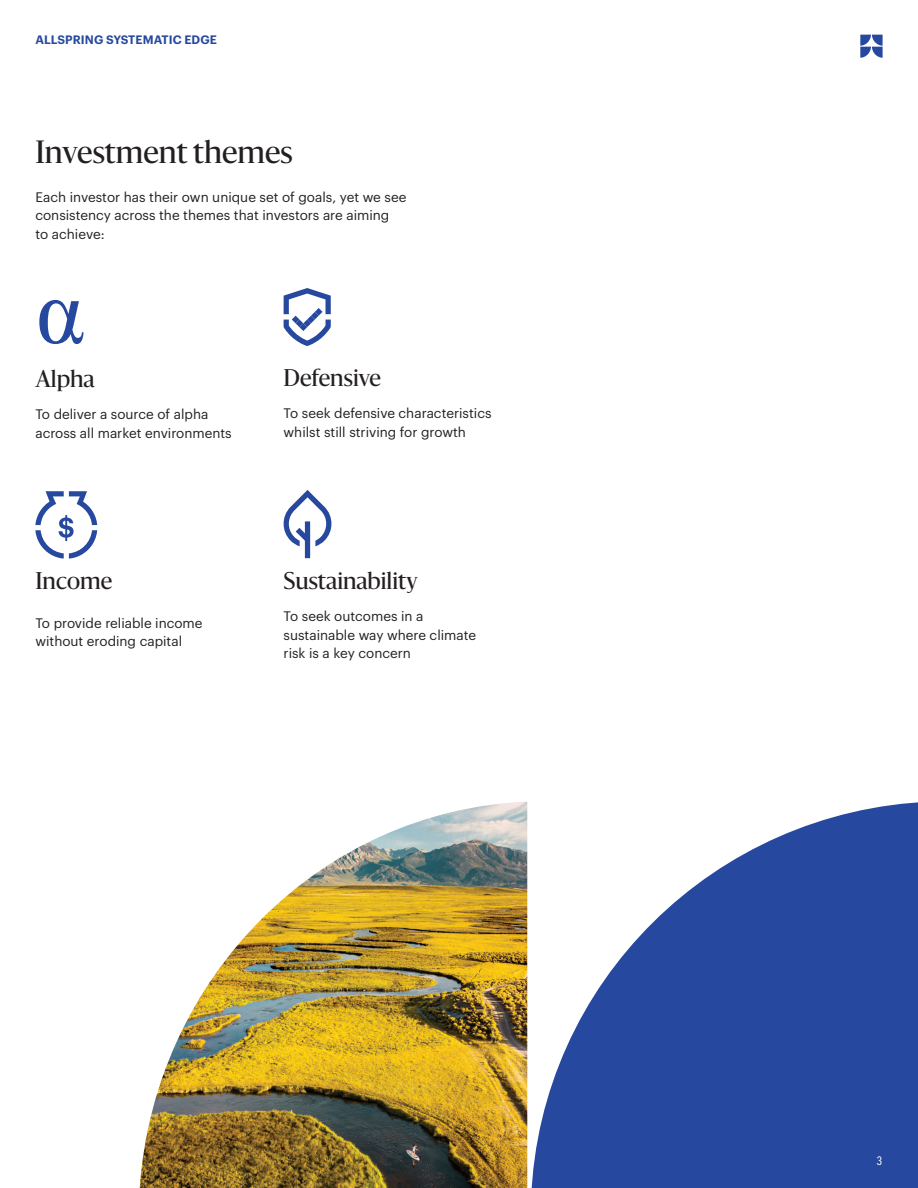
<style>
.page{position:relative;width:918px;height:1188px;background:#fff}
.page>*{position:absolute;margin:0;border:0;box-sizing:border-box;transform-origin:0 0}
.Heading_second_level{font:93px "Times New Roman";color:#26499f}
.Heading_second_level-2{font:30px "Allspring Sanomat";color:#231f20}
.Subheading_second_le{font:22.5px "Allspring Sanomat";color:#231f20}
.Body_text_first_leve{font:13.5px/18.8px "Graphik TF";color:#231f20}
.Subheading_second_le-2{font:13.5px/18.8px "Graphik TF";color:#231f20}
.t1{font:600 12px "Graphik TF";letter-spacing:.005em;color:#26499f}
.t2{font:12px "Graphik Cond TF";color:#fff}
</style>
<div class="page">
<svg style="left:531px;top:802px;width:387px;height:386px;fill:#26499f"></svg>
<img style="left:140px;top:802px;width:387px;height:386px">
<svg style="left:284px;top:288px;width:47px;height:58px"></svg>
<svg style="left:283px;top:490px;width:49px;height:68px"></svg>
<svg style="left:35px;top:491px;width:62px;height:68px"></svg>
<svg style="left:860px;top:35px;width:23px;height:23px"></svg>
<p class="t1" style="left:35px;top:31px;width:183px">ALLSPRING SYSTEMATIC EDGE</p>
<p class="Heading_second_level-2" style="left:35px;top:130px;width:259px">Investment themes</p>
<p class="Body_text_first_leve" style="left:35px;top:186px;width:372px">Each investor has their own unique set of goals, yet we see consistency across the themes that investors are aiming<br>to achieve:</p>
<p class="Heading_second_level" style="left:35px;top:249px;width:50px">α</p>
<p class="Subheading_second_le" style="left:35px;top:362px;width:61px">Alpha</p>
<p class="Body_text_first_leve" style="left:35px;top:404px;width:198px">To deliver a source of alpha across all market environments</p>
<p class="Subheading_second_le" style="left:35px;top:564px;width:78px">Income</p>
<p class="Subheading_second_le-2" style="left:35px;top:612px;width:169px">To provide reliable income without eroding capital</p>
<p class="Subheading_second_le" style="left:284px;top:361px;width:99px">Defensive</p>
<p class="Body_text_first_leve" style="left:284px;top:403px;width:209px">To seek defensive characteristics whilst still striving for growth</p>
<p class="Subheading_second_le" style="left:284px;top:564px;width:136px">Sustainability</p>
<p class="Body_text_first_leve" style="left:284px;top:605px;width:194px">To seek outcomes in a sustainable way where climate risk is a key concern</p>
<p class="t2" style="left:877px;top:1152px;width:7px">3</p>
</div>
